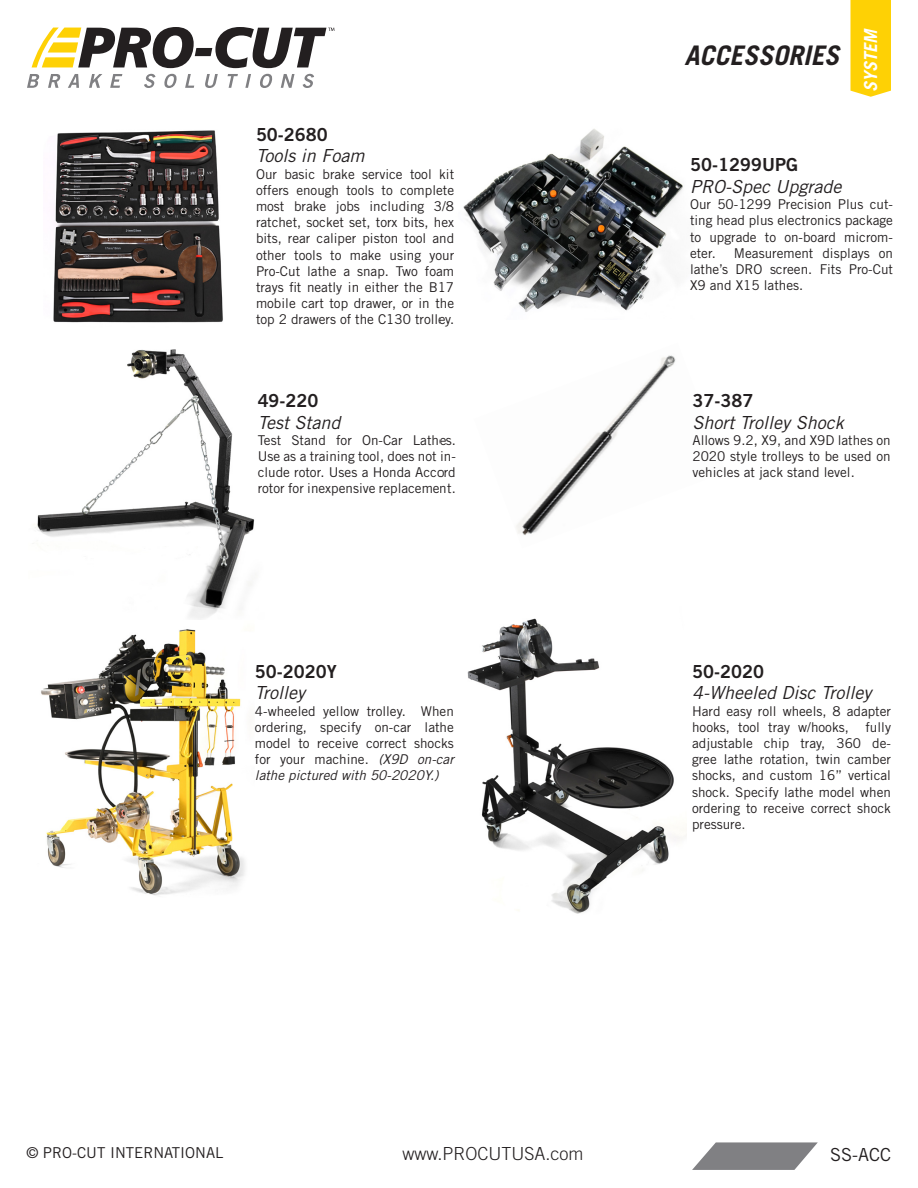
<style>
.page{position:relative;width:918px;height:1188px;background:#fff}
.page>*{position:absolute;margin:0;border:0;box-sizing:border-box;transform-origin:0 0}
.t1{font:italic 700 27px "Trade Gothic";color:#231f20}
.t2{font:italic 18px "Trade Gothic";color:#231f20}
.t3{font:18px "Trade Gothic Bold Two";color:#231f20}
.t4{font:300 18px "Trade Gothic";color:#231f20}
.t5{font:18px "Trade Gothic";color:#231f20}
.t6{font:italic 700 18px "Trade Gothic";color:#fff}
.t7{font:15px "Trade Gothic";color:#231f20}
.t8{font:13.5px/16.2px "Trade Gothic";color:#231f20;text-align:justify}
.s1{font-style:italic}
</style>
<div class="page">
<img style="left:35px;top:349px;width:220px;height:270px">
<svg style="left:692px;top:1142px;width:126px;height:28px"></svg>
<svg style="left:32px;top:27px;width:302px;height:41px"></svg>
<svg style="left:27px;top:74px;width:13px;height:14px"></svg>
<svg style="left:48px;top:74px;width:13px;height:14px"></svg>
<svg style="left:68px;top:74px;width:11px;height:14px"></svg>
<svg style="left:89px;top:74px;width:13px;height:14px"></svg>
<svg style="left:110px;top:74px;width:12px;height:14px"></svg>
<svg style="left:144px;top:74px;width:11px;height:14px"></svg>
<svg style="left:164px;top:74px;width:13px;height:14px"></svg>
<svg style="left:185px;top:74px;width:9px;height:14px"></svg>
<svg style="left:205px;top:74px;width:13px;height:14px"></svg>
<svg style="left:228px;top:74px;width:10px;height:14px"></svg>
<svg style="left:245px;top:74px;width:6px;height:14px"></svg>
<svg style="left:260px;top:74px;width:13px;height:14px"></svg>
<svg style="left:281px;top:74px;width:14px;height:14px"></svg>
<svg style="left:303px;top:74px;width:11px;height:14px"></svg>
<div style="left:850px;top:0;width:41px;height:97px;background:#fed105"></div>
<img style="left:53px;top:130px;width:170px;height:193px">
<img style="left:41px;top:629px;width:204px;height:267px">
<img style="left:463px;top:129px;width:220px;height:183px">
<img style="left:467px;top:618px;width:220px;height:296px">
<img style="left:516px;top:355px;width:160px;height:181px">
<p class="t3" style="left:256px;top:123px;width:73px">50-2680</p>
<p class="t2" style="left:256px;top:145px;width:110px">Tools in Foam</p>
<p class="t8" style="left:256px;top:166px;width:200px">Our basic brake service tool kit offers enough tools to complete most brake jobs including 3/8 ratchet, socket set, torx bits, hex bits, rear caliper piston tool and other tools to make using your Pro-Cut lathe a snap. Two foam trays fit neatly in either the B17 mobile cart top drawer, or in the top 2 drawers of the C130 trolley.</p>
<p class="t3" style="left:258px;top:390px;width:62px">49-220</p>
<p class="t2" style="left:258px;top:411px;width:84px">Test Stand</p>
<p class="t8" style="left:258px;top:432px;width:200px">Test Stand for On-Car Lathes.<br>Use as a training tool, does not in&shy;clude rotor. Uses a Honda Accord rotor for inexpensive replacement.</p>
<p class="t3" style="left:255px;top:660px;width:83px">50-2020Y</p>
<p class="t2" style="left:255px;top:682px;width:52px">Trolley</p>
<p class="t8" style="left:255px;top:703px;width:200px">4-wheeled yellow trolley. When ordering, specify on-car lathe model to receive correct shocks for your machine. <span class="s1">(X9D on-car lathe pictured with 50-2020Y.)</span></p>
<p class="t1" style="left:685px;top:38px;width:156px">ACCESSORIES</p>
<p class="t6" style="left:860px;top:92px;width:65px;rotate:-90deg">SYSTEM</p>
<p class="t3" style="left:690px;top:154px;width:109px">50-1299UPG</p>
<p class="t2" style="left:690px;top:176px;width:153px">PRO-Spec Upgrade</p>
<p class="t8" style="left:690px;top:196px;width:205px">Our 50-1299 Precision Plus cut&shy;ting head plus electronics package to upgrade to on-board microm&shy;eter.</p>
<p class="t8" style="left:690px;top:245px;width:205px;text-indent:44px">Measurement displays on lathe’s DRO screen. Fits Pro-Cut X9 and X15 lathes.</p>
<p class="t3" style="left:692px;top:390px;width:62px">37-387</p>
<p class="t2" style="left:692px;top:411px;width:153px">Short Trolley Shock</p>
<p class="t8" style="left:692px;top:432px;width:200px">Allows 9.2, X9, and X9D lathes on 2020 style trolleys to be used on vehicles at jack stand level.</p>
<p class="t3" style="left:692px;top:660px;width:73px">50-2020</p>
<p class="t2" style="left:692px;top:682px;width:181px">4-Wheeled Disc Trolley</p>
<p class="t8" style="left:692px;top:703px;width:200px">Hard easy roll wheels, 8 adapter hooks, tool tray w/hooks, fully adjustable chip tray, 360 de&shy;gree lathe rotation, twin camber shocks, and custom 16” vertical shock. Specify lathe model when ordering to receive correct shock pressure.</p>
<p class="t7" style="left:26px;top:1144px;width:199px">© PRO-CUT INTERNATIONAL</p>
<p class="t4" style="left:402px;top:1143px;width:183px">www.PROCUTUSA.com</p>
<p class="t5" style="left:830px;top:1144px;width:62px">SS-ACC</p>
</div>
